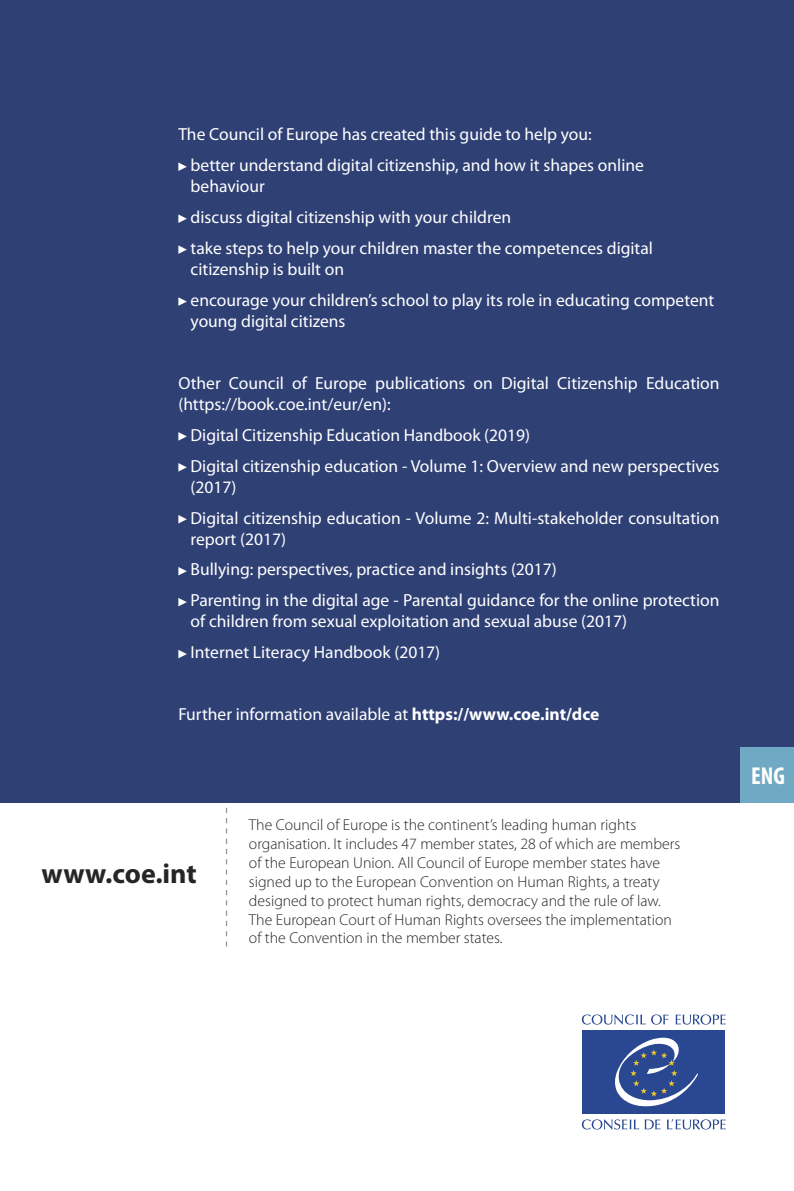
<style>
.page{position:relative;width:794px;height:1191px;background:#fff}
.page>*{position:absolute;margin:0;border:0;box-sizing:border-box;transform-origin:0 0}
.t1{font:700 28px "Myriad Pro";color:#272425}
.t2{font:700 condensed 24.5px "Myriad Pro";color:#fff}
.t3{font:17.5px/31px "Myriad Pro";color:#fff}
.t4{font:300 15.75px/18.9px "Myriad Pro";color:#272425}
.s1{font-weight:700}
</style>
<div class="page">
<div style="left:0;top:0;width:794px;height:802px;background:#2f4075"></div>
<svg style="left:178px;top:162px;width:9px;height:9px"></svg>
<svg style="left:178px;top:214px;width:9px;height:9px"></svg>
<svg style="left:178px;top:245px;width:9px;height:9px"></svg>
<svg style="left:178px;top:297px;width:9px;height:9px"></svg>
<svg style="left:178px;top:432px;width:9px;height:8px"></svg>
<svg style="left:178px;top:463px;width:9px;height:8px"></svg>
<svg style="left:178px;top:515px;width:9px;height:8px"></svg>
<svg style="left:178px;top:567px;width:9px;height:8px"></svg>
<svg style="left:178px;top:598px;width:9px;height:8px"></svg>
<svg style="left:178px;top:650px;width:9px;height:8px"></svg>
<svg style="left:226px;top:808px;width:1px;height:138px"></svg>
<div style="left:740px;top:747px;width:54px;height:55px;background:#70a9c3"></div>
<svg style="left:675px;top:1014px;width:50px;height:10px"></svg>
<svg style="left:582px;top:1014px;width:86px;height:10px"></svg>
<svg style="left:667px;top:1119px;width:58px;height:10px"></svg>
<svg style="left:582px;top:1119px;width:78px;height:10px"></svg>
<div style="left:582px;top:1030px;width:143px;height:83px;background:#294891"></div>
<svg style="left:615px;top:1037px;width:83px;height:69px"></svg>
<p class="t3" style="left:191px;top:120px;width:455px;text-indent:-12px">The Council of Europe has created this guide to help you:<br>better understand digital citizenship, and how it shapes online</p>
<p class="t3" style="left:191px;top:172px;width:464px">behaviour<br>discuss digital citizenship with your children<br>take steps to help your children master the competences digital</p>
<p class="t3" style="left:191px;top:255px;width:525px">citizenship is built on<br>encourage your children’s school to play its role in educating competent</p>
<p class="t3" style="left:191px;top:307px;width:156px">young digital citizens</p>
<p class="t3" style="left:178px;top:374px;width:542px;line-height:21px">Other Council of Europe publications on Digital Citizenship Education (https://book.coe.int/eur/en):</p>
<p class="t3" style="left:191px;top:421px;width:530px">Digital Citizenship Education Handbook (2019)<br>Digital citizenship education - Volume 1: Overview and new perspectives</p>
<p class="t3" style="left:191px;top:472px;width:530px">(2017)<br>Digital citizenship education - Volume 2: Multi-stakeholder consultation</p>
<p class="t3" style="left:191px;top:524px;width:530px">report (2017)<br>Bullying: perspectives, practice and insights (2017)<br>Parenting in the digital age - Parental guidance for the online protection</p>
<p class="t3" style="left:191px;top:607px;width:438px">of children from sexual exploitation and sexual abuse (2017)<br>Internet Literacy Handbook (2017)</p>
<p class="t3" style="left:178px;top:700px;width:422px">Further information available at <span class="s1">https://www.coe.int/dce</span></p>
<h1 class="t1" style="left:42px;top:862px;width:157px">www.coe.int</h1>
<p class="t4" style="left:249px;top:816px;width:433px">The Council of Europe is the continent’s leading human rights organisation. It includes 47 member states, 28 of which are members of the European Union. All Council of Europe member states have signed up to the European Convention on Human Rights, a treaty designed to protect human rights, democracy and the rule of law.<br>The European Court of Human Rights oversees the implementation of the Convention in the member states.</p>
<h2 class="t2" style="left:751px;top:767px;width:35px">ENG</h2>
</div>
